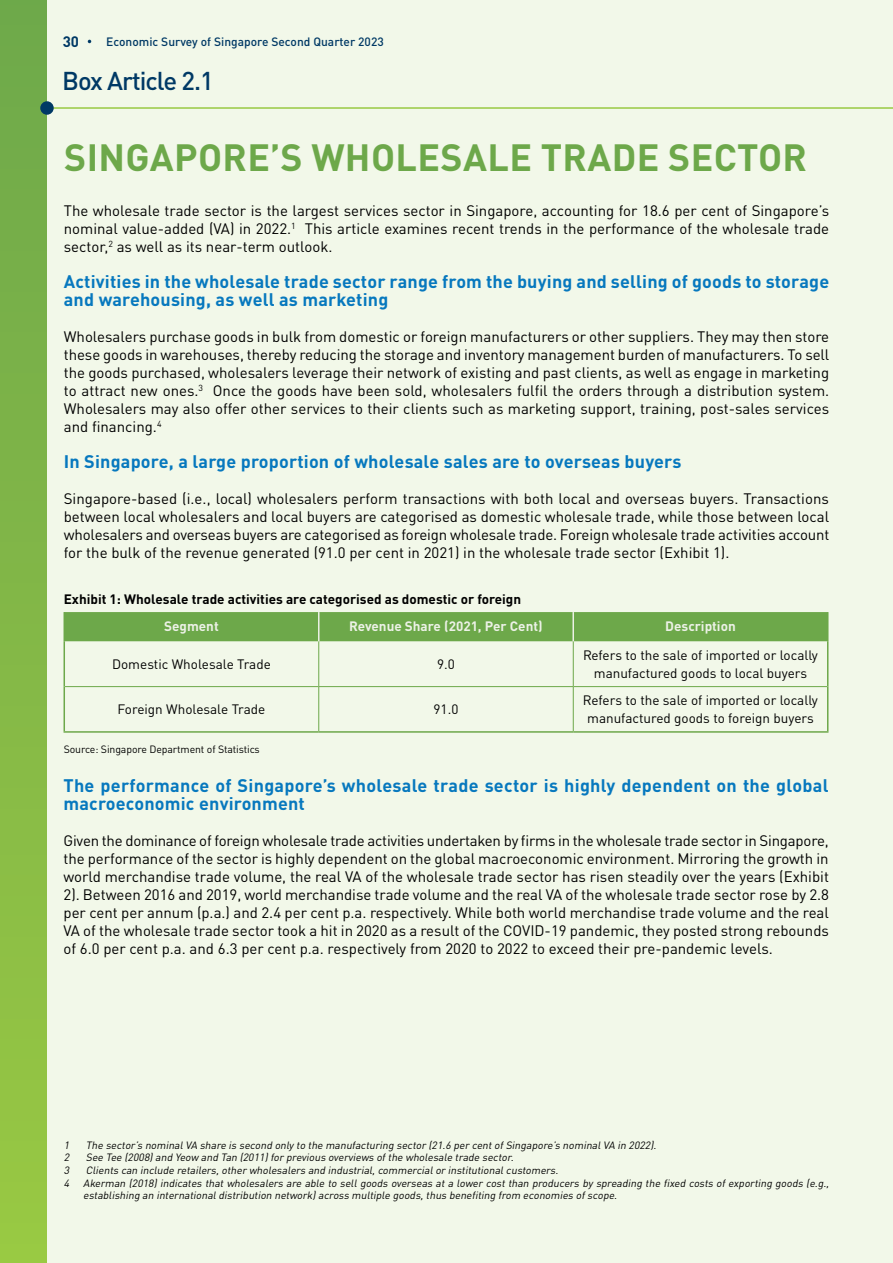
<style>
.page{position:relative;width:893px;height:1263px;background:#f2f8e9}
.page>*{position:absolute;margin:0;border:0;box-sizing:border-box;transform-origin:0 0}
.t1{font:700 37.5px "DIN Pro";letter-spacing:.01em;color:#6da84a}
.t2{font:500 25.5px "DIN Pro";letter-spacing:-.04em;color:#003965}
.t3{font:700 18px/18px "DIN Pro";letter-spacing:.01em;color:#0778be}
.t4{font:15px/18px "DIN Pro";color:#000;text-align:justify}
.t5{font:700 15px "DIN Pro";color:#003965}
.t6{font:13.5px/18px "DIN Pro";color:#000;text-align:center}
.t7{font:700 13.5px "DIN Pro";color:#000}
.t8{font:700 13.5px "DIN Pro";color:#ecf1e6}
.t9{font:500 12px "DIN Pro";color:#003965}
.t10{font:italic 10.5px "DIN Pro";color:#000}
.t11{font:10.5px "DIN Pro";letter-spacing:-.01em;color:#000}
</style>
<div class="page">
<hr style="left:64px;top:687px;width:1px;height:44px;background:#6da84a">
<hr style="left:318px;top:641px;width:1px;height:45px;background:#6da84a">
<hr style="left:573px;top:641px;width:1px;height:45px;background:#6da84a">
<hr style="left:573px;top:687px;width:1px;height:44px;background:#6da84a">
<hr style="left:319px;top:686px;width:254px;height:1px;background:#6da84a">
<hr style="left:318px;top:687px;width:1px;height:44px;background:#6da84a">
<hr style="left:573px;top:686px;width:254px;height:1px;background:#6da84a">
<hr style="left:64px;top:641px;width:1px;height:46px;background:#6da84a">
<hr style="left:65px;top:686px;width:254px;height:1px;background:#6da84a">
<hr style="left:827px;top:641px;width:1px;height:46px;background:#6da84a">
<hr style="left:827px;top:687px;width:1px;height:44px;background:#6da84a">
<hr style="left:64px;top:731px;width:255px;height:2px;background:#6da84a">
<hr style="left:319px;top:731px;width:254px;height:2px;background:#6da84a">
<hr style="left:573px;top:731px;width:255px;height:2px;background:#6da84a">
<div style="left:64px;top:612px;width:764px;height:29px;background:#6da84a"></div>
<div style="left:0;top:0;width:47px;height:1263px;background:linear-gradient(to bottom,#6ea84b,#99c843)"></div>
<hr style="left:47px;top:107px;width:846px;height:2px;background:#99ca43">
<div style="left:40px;top:101px;width:14px;height:14px;background:#003965;border-radius:50%"></div>
<p class="t5" style="left:63px;top:29px;width:18px">30</p>
<p class="t9" style="left:106px;top:32px;width:279px">Economic Survey of Singapore Second Quarter 2023</p>
<h2 class="t2" style="left:62px;top:60px;width:153px">Box Article 2.1</h2>
<h1 class="t1" style="left:64px;top:126px;width:744px">SINGAPORE’S WHOLESALE TRADE SECTOR</h1>
<p class="t4" style="left:64px;top:200px;width:767px">The wholesale trade sector is the largest services sector in Singapore, accounting for 18.6 per cent of Singapore’s nominal value-added (VA) in 2022.<sup>1</sup> This article examines recent trends in the performance of the wholesale trade sector,<sup>2</sup> as well as its near-term outlook.</p>
<p class="t3" style="left:64px;top:270px;width:767px">Activities in the wholesale trade sector range from the buying and selling of goods to storage and warehousing, as well as marketing</p>
<p class="t4" style="left:64px;top:326px;width:767px">Wholesalers purchase goods in bulk from domestic or foreign manufacturers or other suppliers. They may then store these goods in warehouses, thereby reducing the storage and inventory management burden of manufacturers. To sell the goods purchased, wholesalers leverage their network of existing and past clients, as well as engage in marketing to attract new ones.<sup>3</sup> Once the goods have been sold, wholesalers fulfil the orders through a distribution system.<br>Wholesalers may also offer other services to their clients such as marketing support, training, post-sales services and financing.<sup>4</sup></p>
<p class="t3" style="left:64px;top:450px;width:619px">In Singapore, a large proportion of wholesale sales are to overseas buyers</p>
<p class="t4" style="left:64px;top:488px;width:767px">Singapore-based (i.e., local) wholesalers perform transactions with both local and overseas buyers. Transactions between local wholesalers and local buyers are categorised as domestic wholesale trade, while those between local wholesalers and overseas buyers are categorised as foreign wholesale trade. Foreign wholesale trade activities account for the bulk of the revenue generated (91.0 per cent in 2021) in the wholesale trade sector (Exhibit 1).</p>
<p class="t7" style="left:64px;top:587px;width:459px">Exhibit 1: Wholesale trade activities are categorised as domestic or foreign</p>
<p class="t8" style="left:164px;top:615px;width:56px">Segment</p>
<p class="t8" style="left:349px;top:615px;width:195px">Revenue Share (2021, Per Cent)</p>
<p class="t8" style="left:665px;top:615px;width:72px">Description</p>
<p class="t6" style="left:112px;top:654px;width:160px">Domestic Wholesale Trade</p>
<p class="t6" style="left:437px;top:654px;width:19px">9.0</p>
<p class="t6" style="left:583px;top:645px;width:236px">Refers to the sale of imported or locally manufactured goods to local buyers</p>
<p class="t6" style="left:118px;top:699px;width:149px">Foreign Wholesale Trade</p>
<p class="t6" style="left:434px;top:699px;width:26px">91.0</p>
<p class="t6" style="left:583px;top:690px;width:236px">Refers to the sale of imported or locally manufactured goods to foreign buyers</p>
<p class="t11" style="left:64px;top:741px;width:197px">Source: Singapore Department of Statistics</p>
<p class="t3" style="left:64px;top:774px;width:766px">The performance of Singapore’s wholesale trade sector is highly dependent on the global macroeconomic environment</p>
<p class="t4" style="left:64px;top:830px;width:767px">Given the dominance of foreign wholesale trade activities undertaken by firms in the wholesale trade sector in Singapore, the performance of the sector is highly dependent on the global macroeconomic environment. Mirroring the growth in world merchandise trade volume, the real VA of the wholesale trade sector has risen steadily over the years (Exhibit 2). Between 2016 and 2019, world merchandise trade volume and the real VA of the wholesale trade sector rose by 2.8 per cent per annum (p.a.) and 2.4 per cent p.a. respectively. While both world merchandise trade volume and the real VA of the wholesale trade sector took a hit in 2020 as a result of the COVID-19 pandemic, they posted strong rebounds of 6.0 per cent p.a. and 6.3 per cent p.a. respectively from 2020 to 2022 to exceed their pre-pandemic levels.</p>
<p class="t10" style="left:64px;top:1137px;width:10px">1</p>
<p class="t10" style="left:86px;top:1137px;width:575px">The sector’s nominalVA share is second onlyto the manufacturing sector(21.6 percentofSingapore’s nominalVA in 2022).</p>
<p class="t10" style="left:64px;top:1149px;width:10px">2</p>
<p class="t10" style="left:86px;top:1149px;width:432px">See Tee (2008)and Yeow and Tan (2011)forprevious overviews ofthe wholesale trade sector.</p>
<p class="t10" style="left:64px;top:1162px;width:10px">3</p>
<p class="t10" style="left:86px;top:1162px;width:476px">Clients can include retailers,otherwholesalers and industrial,commercialorinstitutionalcustomers.</p>
<p class="t10" style="left:64px;top:1174px;width:769px">4 Akerman (2018) indicates that wholesalers are able to sell goods overseas at a lower cost than producers by spreading the fixed costs of exporting goods (e.g.,</p>
<p class="t10" style="left:83px;top:1187px;width:538px">establishing an internationaldistribution network)across multiple goods,thus benefiting from economies ofscope.</p>
</div>
